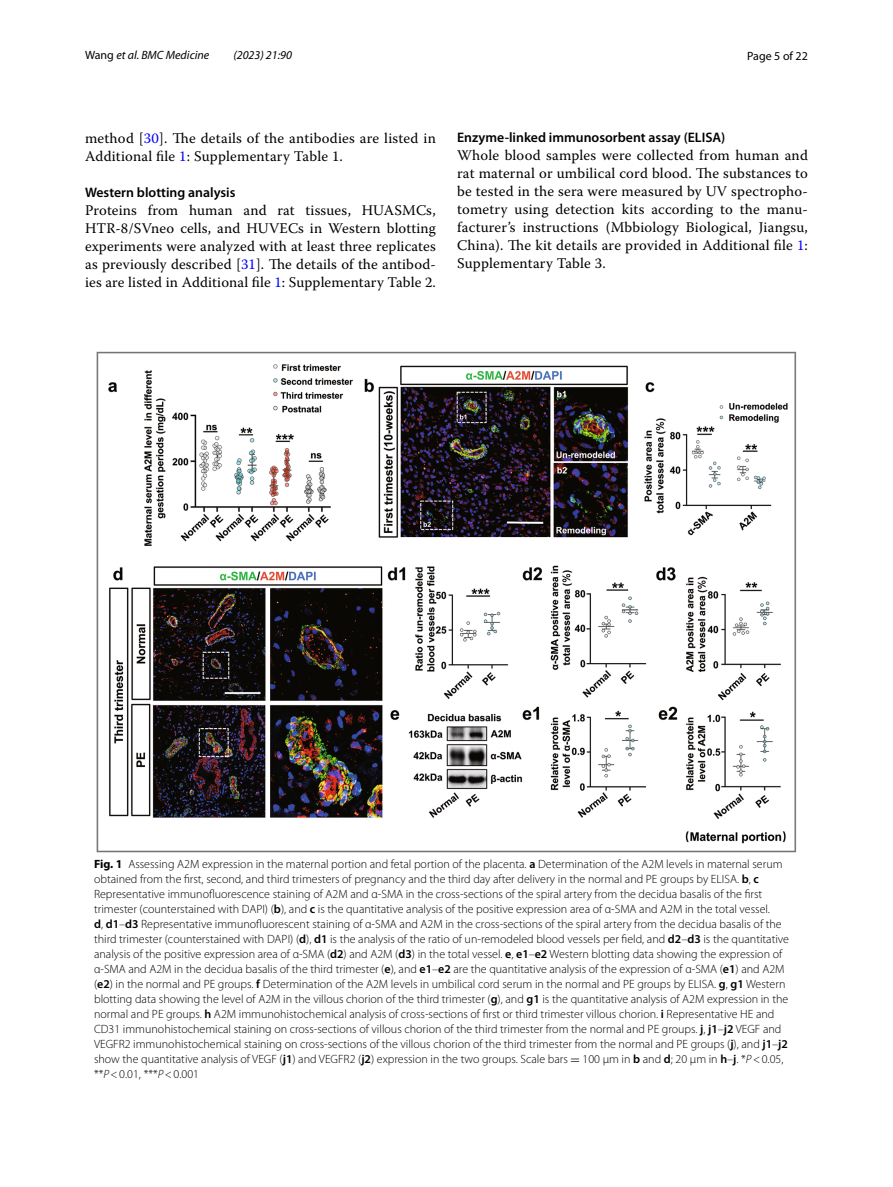
<style>
.page{position:relative;width:893px;height:1187px;background:#fff}
.page>*{position:absolute;margin:0;border:0;box-sizing:border-box;transform-origin:0 0}
.t1{font:14.7px/18px "Warnock Pro";letter-spacing:.015em;color:#000;text-align:justify}
.t2{font:600 13.8px "Myriad Pro";color:#000}
.t3{font:300 12px/15px "Myriad Pro";color:#000}
.t4{font:italic 12px "Myriad Pro";color:#000}
.t5{font:12px "Myriad Pro";color:#000}
.s1{font-style:normal}
.s2{color:#00f}
.s3{font-weight:700}
.s4{font-weight:600}
.s5{font-family:"MTSY";font-weight:400}
.s6{font-style:italic}
</style>
<div class="page">
<img style="left:96px;top:352px;width:701px;height:500px">
<p class="t4" style="left:85px;top:48px;width:126px"><span class="s1">Wang</span> et al. BMC Medicine</p>
<p class="t4" style="left:233px;top:48px;width:60px">(2023) 21:90</p>
<p class="t5" style="left:747px;top:48px;width:62px">Page 5 of 22</p>
<p class="t1" style="left:85px;top:128px;width:352px">method [<span class="s2">30</span>]. The details of the antibodies are listed in<br>Additional file <span class="s2">1</span>: Supplementary Table 1.</p>
<p class="t2" style="left:85px;top:183px;width:152px">Western blotting analysis</p>
<p class="t1" style="left:85px;top:200px;width:352px">Proteins from human and rat tissues, HUASMCs, HTR-8/SVneo cells, and HUVECs in Western blotting experiments were analyzed with at least three replicates as previously described [<span class="s2">31</span>]. The details of the antibod&shy;ies are listed in Additional file <span class="s2">1</span>: Supplementary Table 2.</p>
<p class="t2" style="left:457px;top:129px;width:270px">Enzyme‑linked immunosorbent assay (ELISA)</p>
<p class="t1" style="left:457px;top:146px;width:352px">Whole blood samples were collected from human and rat maternal or umbilical cord blood. The substances to be tested in the sera were measured by UV spectropho&shy;tometry using detection kits according to the manu&shy;facturer’s instructions (Mbbiology Biological, Jiangsu, China). The kit details are provided in Additional file <span class="s2">1</span>:<br>Supplementary Table 3.</p>
<p class="t3" style="left:94px;top:856px;width:697px"><span class="s3">Fig. 1</span> Assessing A2M expression in the maternal portion and fetal portion of the placenta. <span class="s4">a</span> Determination of the A2M levels in maternal serum obtained from the first, second, and third trimesters of pregnancy and the third day after delivery in the normal and PE groups by ELISA. <span class="s4">b</span>, <span class="s4">c </span>Representative immunofluorescence staining of A2M and α-SMA in the cross-sections of the spiral artery from the decidua basalis of the first trimester (counterstained with DAPI) (<span class="s4">b</span>), and <span class="s4">c</span> is the quantitative analysis of the positive expression area of α-SMA and A2M in the total vessel.<br><span class="s4">d</span>, <span class="s4">d1</span>–<span class="s4">d3</span> Representative immunofluorescent staining of α-SMA and A2M in the cross-sections of the spiral artery from the decidua basalis of the third trimester (counterstained with DAPI) (<span class="s4">d</span>), <span class="s4">d1</span> is the analysis of the ratio of un-remodeled blood vessels per field, and <span class="s4">d2</span>–<span class="s4">d3</span> is the quantitative analysis of the positive expression area of α-SMA (<span class="s4">d2</span>) and A2M (<span class="s4">d3</span>) in the total vessel. <span class="s4">e</span>, <span class="s4">e1</span>–<span class="s4">e2</span> Western blotting data showing the expression of α-SMA and A2M in the decidua basalis of the third trimester (<span class="s4">e</span>), and <span class="s4">e1</span>–<span class="s4">e2</span> are the quantitative analysis of the expression of α-SMA (<span class="s4">e1</span>) and A2M (<span class="s4">e2</span>) in the normal and PE groups. <span class="s4">f</span> Determination of the A2M levels in umbilical cord serum in the normal and PE groups by ELISA. <span class="s4">g</span>, <span class="s4">g1</span> Western blotting data showing the level of A2M in the villous chorion of the third trimester (<span class="s4">g</span>), and <span class="s4">g1</span> is the quantitative analysis of A2M expression in the normal and PE groups. <span class="s4">h</span> A2M immunohistochemical analysis of cross-sections of first or third trimester villous chorion. <span class="s4">i</span> Representative HE and CD31 immunohistochemical staining on cross-sections of villous chorion of the third trimester from the normal and PE groups. <span class="s4">j</span>, <span class="s4">j1</span>–<span class="s4">j2</span> VEGF and VEGFR2 immunohistochemical staining on cross-sections of the villous chorion of the third trimester from the normal and PE groups (<span class="s4">j</span>), and <span class="s4">j1</span>–<span class="s4">j2 </span>show the quantitative analysis of VEGF (<span class="s4">j1</span>) and VEGFR2 (<span class="s4">j2</span>) expression in the two groups. Scale bars <span class="s5">=</span> 100 μm in <span class="s4">b</span> and <span class="s4">d</span>; 20 μm in <span class="s4">h</span>–<span class="s4">j</span>. *<span class="s6">P</span>&lt;0.05, **<span class="s6">P</span>&lt;0.01, ***<span class="s6">P</span>&lt;0.001</p>
</div>
